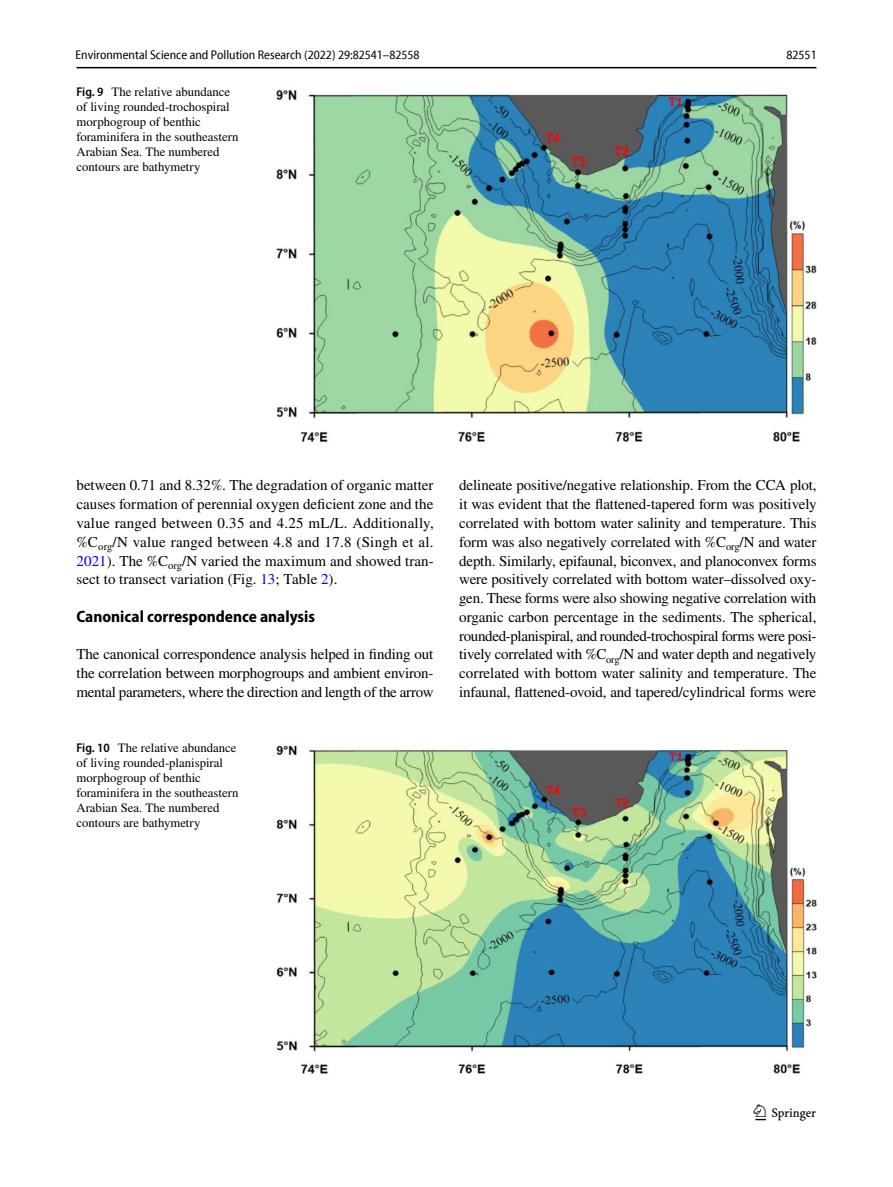
<style>
.page{position:relative;width:893px;height:1187px;background:#fff}
.page>*{position:absolute;margin:0;border:0;box-sizing:border-box;transform-origin:0 0}
.t1{font:22.5px "Springnew Regular 3";color:#000}
.t2{font:700 semi-condensed 16.5px "Myriad Pro";color:#000}
.t3{font:15px/18.8px "STIX";letter-spacing:-.01em;color:#000;text-align:justify}
.t4{font:12.75px/15px "STIX";color:#000}
.t5{font:semi-condensed 12.75px "Myriad Pro Unic";color:#000}
.s1{font-family:"Myriad Pro";font-weight:600;font-stretch:semi-condensed}
.s2{color:#00f}
</style>
<div class="page">
<hr style="left:77px;top:67px;width:739px;height:1px;background:#000">
<img style="left:276px;top:90px;width:540px;height:353px">
<img style="left:276px;top:745px;width:540px;height:328px">
<p class="t5" style="left:76px;top:50px;width:346px">Environmental Science and Pollution Research (2022) 29:82541–82558</p>
<p class="t5" style="left:786px;top:50px;width:32px">82551</p>
<p class="t4" style="left:77px;top:85px;width:163px"><span class="s1">Fig. 9</span> The relative abundance of living rounded-trochospiral morphogroup of benthic foraminifera in the southeastern<br>Arabian Sea. The numbered contours are bathymetry</p>
<p class="t3" style="left:77px;top:477px;width:359px">between 0.71 and 8.32%. The degradation of organic matter causes formation of perennial oxygen deficient zone and the value ranged between 0.35 and 4.25 mL/L. Additionally, %C<sub>org</sub>/N value ranged between 4.8 and 17.8 (Singh et al.<br><span class="s2">2021</span>). The %C<sub>org</sub>/N varied the maximum and showed tran&shy;sect to transect variation (Fig. <span class="s2">13</span>; Table <span class="s2">2</span>).</p>
<p class="t2" style="left:77px;top:607px;width:240px">Canonical correspondence analysis</p>
<p class="t3" style="left:77px;top:646px;width:359px">The canonical correspondence analysis helped in finding out the correlation between morphogroups and ambient environ&shy;mental parameters, where the direction and length of the arrow</p>
<p class="t4" style="left:77px;top:741px;width:163px"><span class="s1">Fig. 10</span> The relative abundance of living rounded-planispiral morphogroup of benthic foraminifera in the southeastern<br>Arabian Sea. The numbered contours are bathymetry</p>
<p class="t3" style="left:459px;top:477px;width:359px">delineate positive/negative relationship. From the CCA plot, it was evident that the flattened-tapered form was positively correlated with bottom water salinity and temperature. This form was also negatively correlated with %C<sub>org</sub>/N and water depth. Similarly, epifaunal, biconvex, and planoconvex forms were positively correlated with bottom water–dissolved oxy&shy;gen. These forms were also showing negative correlation with organic carbon percentage in the sediments. The spherical, rounded-planispiral, and rounded-trochospiral forms were posi&shy;tively correlated with %C<sub>org</sub>/N and water depth and negatively correlated with bottom water salinity and temperature. The infaunal, flattened-ovoid, and tapered/cylindrical forms were</p>
<h1 class="t1" style="left:755px;top:1104px;width:62px">1 3</h1>
</div>
